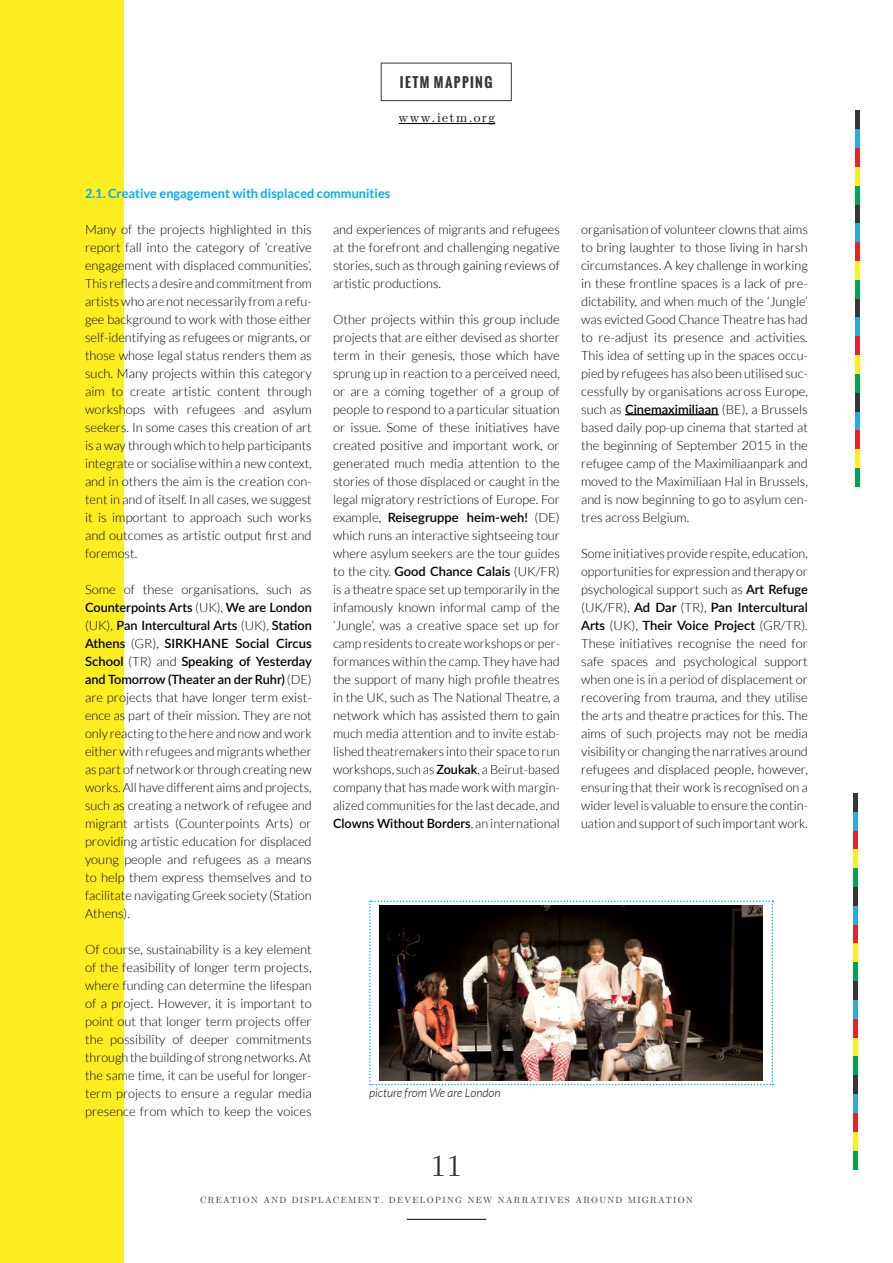
<style>
.page{position:relative;width:893px;height:1263px;background:#fff}
.page>*{position:absolute;margin:0;border:0;box-sizing:border-box;transform-origin:0 0}
.t1{font:30.6px "LM Roman 10";color:#363639}
.t2{font:13.5px "LM Roman 10";color:#000}
.t3{font:700 13.5px "Oswald";letter-spacing:.1em;color:#363639}
.t4{font:300 12.75px/18px "Lato";color:#000;text-align:justify}
.t5{font:700 12.75px "Lato";color:#00aeef}
.t6{font:italic 300 12px "Lato";color:#000}
.t7{font:9px "LM Roman 10";letter-spacing:.145em;color:#363639}
.s1{font-weight:600}
</style>
<div class="page">
<div style="left:0;top:0;width:123px;height:1263px;background:#fcee21"></div>
<div style="left:381px;top:63px;width:131px;height:38px;border:1px solid #363639"></div>
<hr style="left:407px;top:1219px;width:79px;height:1px;background:#000">
<hr style="left:856px;top:393px;width:4px;height:19px;background:#363639">
<hr style="left:856px;top:299px;width:4px;height:18px;background:#363639">
<hr style="left:856px;top:205px;width:4px;height:18px;background:#363639">
<hr style="left:856px;top:111px;width:4px;height:18px;background:#363639">
<hr style="left:856px;top:412px;width:4px;height:18px;background:#29abe2">
<hr style="left:856px;top:317px;width:4px;height:19px;background:#29abe2">
<hr style="left:856px;top:223px;width:4px;height:19px;background:#29abe2">
<hr style="left:856px;top:129px;width:4px;height:19px;background:#29abe2">
<hr style="left:856px;top:430px;width:4px;height:19px;background:#ec2027">
<hr style="left:856px;top:336px;width:4px;height:19px;background:#ec2027">
<hr style="left:856px;top:242px;width:4px;height:19px;background:#ec2027">
<hr style="left:856px;top:148px;width:4px;height:19px;background:#ec2027">
<hr style="left:856px;top:449px;width:4px;height:19px;background:#fcee21">
<hr style="left:856px;top:355px;width:4px;height:19px;background:#fcee21">
<hr style="left:856px;top:261px;width:4px;height:19px;background:#fcee21">
<hr style="left:856px;top:167px;width:4px;height:19px;background:#fcee21">
<hr style="left:856px;top:468px;width:4px;height:19px;background:#02a54f">
<hr style="left:856px;top:374px;width:4px;height:19px;background:#02a54f">
<hr style="left:856px;top:280px;width:4px;height:19px;background:#02a54f">
<hr style="left:856px;top:186px;width:4px;height:19px;background:#02a54f">
<hr style="left:854px;top:1075px;width:4px;height:19px;background:#363639">
<hr style="left:854px;top:981px;width:4px;height:19px;background:#363639">
<hr style="left:854px;top:887px;width:4px;height:19px;background:#363639">
<hr style="left:854px;top:793px;width:4px;height:19px;background:#363639">
<hr style="left:854px;top:1094px;width:4px;height:19px;background:#29abe2">
<hr style="left:854px;top:1000px;width:4px;height:19px;background:#29abe2">
<hr style="left:854px;top:906px;width:4px;height:19px;background:#29abe2">
<hr style="left:854px;top:812px;width:4px;height:19px;background:#29abe2">
<hr style="left:854px;top:1113px;width:4px;height:19px;background:#ec2027">
<hr style="left:854px;top:1019px;width:4px;height:19px;background:#ec2027">
<hr style="left:854px;top:925px;width:4px;height:18px;background:#ec2027">
<hr style="left:854px;top:831px;width:4px;height:18px;background:#ec2027">
<hr style="left:854px;top:1132px;width:4px;height:18px;background:#fcee21">
<hr style="left:854px;top:1038px;width:4px;height:18px;background:#fcee21">
<hr style="left:854px;top:943px;width:4px;height:19px;background:#fcee21">
<hr style="left:854px;top:849px;width:4px;height:19px;background:#fcee21">
<hr style="left:854px;top:1150px;width:4px;height:19px;background:#02a54f">
<hr style="left:854px;top:1056px;width:4px;height:19px;background:#02a54f">
<hr style="left:854px;top:962px;width:4px;height:19px;background:#02a54f">
<hr style="left:854px;top:868px;width:4px;height:19px;background:#02a54f">
<hr style="left:399px;top:123px;width:96px;height:1px;background:#000">
<hr style="left:625px;top:414px;width:94px;height:1px;background:#000">
<img style="left:369px;top:900px;width:404px;height:185px">
<p class="t3" style="left:400px;top:73px;width:94px">IETM MAPPING</p>
<p class="t2" style="left:399px;top:106px;width:98px">WWW.IETM.ORG</p>
<p class="t5" style="left:85px;top:186px;width:307px">2.1. Creative engagement with displaced communities</p>
<p class="t4" style="left:85px;top:220px;width:228px">Many of the projects highlighted in this report fall into the category of ‘creative engagement with displaced communities’.<br>This reflects a desire and commitment from artists who are not necessarily from a refu&shy;gee background to work with those either self-identifying as refugees or migrants, or those whose legal status renders them as such. Many projects within this category aim to create artistic content through workshops with refugees and asylum seekers. In some cases this creation of art is a way through which to help participants integrate or socialise within a new context, and in others the aim is the creation con&shy;tent in and of itself. In all cases, we suggest it is important to approach such works and outcomes as artistic output first and foremost.</p>
<p class="t4" style="left:85px;top:580px;width:229px">Some of these organisations, such as <span class="s1">Counterpoints Arts</span> (UK), <span class="s1">We are London </span>(UK), <span class="s1">Pan Intercultural Arts</span> (UK), <span class="s1">Station Athens</span> (GR), <span class="s1">SIRKHANE Social Circus School</span> (TR) and <span class="s1">Speaking of Yesterday and Tomorrow (Theater an der Ruhr)</span> (DE) are projects that have longer term exist&shy;ence as part of their mission. They are not only reacting to the here and now and work either with refugees and migrants whether as part of network or through creating new works. All have different aims and projects, such as creating a network of refugee and migrant artists (Counterpoints Arts) or providing artistic education for displaced young people and refugees as a means to help them express themselves and to facilitate navigating Greek society (Station Athens).</p>
<p class="t4" style="left:85px;top:940px;width:228px">Of course, sustainability is a key element of the feasibility of longer term projects, where funding can determine the lifespan of a project. However, it is important to point out that longer term projects offer the possibility of deeper commitments through the building of strong networks. At the same time, it can be useful for longer&shy;term projects to ensure a regular media presence from which to keep the voices</p>
<p class="t4" style="left:333px;top:220px;width:228px">and experiences of migrants and refugees at the forefront and challenging negative stories, such as through gaining reviews of artistic productions.</p>
<p class="t4" style="left:333px;top:310px;width:228px">Other projects within this group include projects that are either devised as shorter term in their genesis, those which have sprung up in reaction to a perceived need, or are a coming together of a group of people to respond to a particular situation or issue. Some of these initiatives have created positive and important work, or generated much media attention to the stories of those displaced or caught in the legal migratory restrictions of Europe. For example, <span class="s1">Reisegruppe heim-weh!</span> (DE) which runs an interactive sightseeing tour where asylum seekers are the tour guides to the city. <span class="s1">Good Chance Calais</span> (UK/FR) is a theatre space set up temporarily in the infamously known informal camp of the ‘Jungle’, was a creative space set up for camp residents to create workshops or per&shy;formances within the camp. They have had the support of many high profile theatres in the UK, such as The National Theatre, a network which has assisted them to gain much media attention and to invite estab&shy;lished theatremakers into their space to run workshops, such as <span class="s1">Zoukak</span>, a Beirut-based company that has made work with margin&shy;alized communities for the last decade, and <span class="s1">Clowns Without Borders</span>, an international</p>
<p class="t6" style="left:369px;top:1086px;width:133px">picture from We are London</p>
<h1 class="t1" style="left:431px;top:1141px;width:33px">11</h1>
<p class="t4" style="left:581px;top:220px;width:228px">organisation of volunteer clowns that aims to bring laughter to those living in harsh circumstances. A key challenge in working in these frontline spaces is a lack of pre&shy;dictability, and when much of the ‘Jungle’ was evicted Good Chance Theatre has had to re-adjust its presence and activities.<br>This idea of setting up in the spaces occu&shy;pied by refugees has also been utilised suc&shy;cessfully by organisations across Europe, such as <span class="s1">Cinemaximiliaan</span> (BE), a Brussels based daily pop-up cinema that started at the beginning of September 2015 in the refugee camp of the Maximiliaanpark and moved to the Maximiliaan Hal in Brussels, and is now beginning to go to asylum cen&shy;tres across Belgium.</p>
<p class="t4" style="left:581px;top:544px;width:228px">Some initiatives provide respite, education, opportunities for expression and therapy or psychological support such as <span class="s1">Art Refuge </span>(UK/FR), <span class="s1">Ad Dar</span> (TR), <span class="s1">Pan Intercultural Arts</span> (UK), <span class="s1">Their Voice Project</span> (GR/TR).<br>These initiatives recognise the need for safe spaces and psychological support when one is in a period of displacement or recovering from trauma, and they utilise the arts and theatre practices for this. The aims of such projects may not be media visibility or changing the narratives around refugees and displaced people, however, ensuring that their work is recognised on a wider level is valuable to ensure the contin&shy;uation and support of such important work.</p>
<p class="t7" style="left:200px;top:1193px;width:494px">CREATION AND DISPLACEMENT. DEVELOPING NEW NARRATIVES AROUND MIGRATION</p>
</div>
